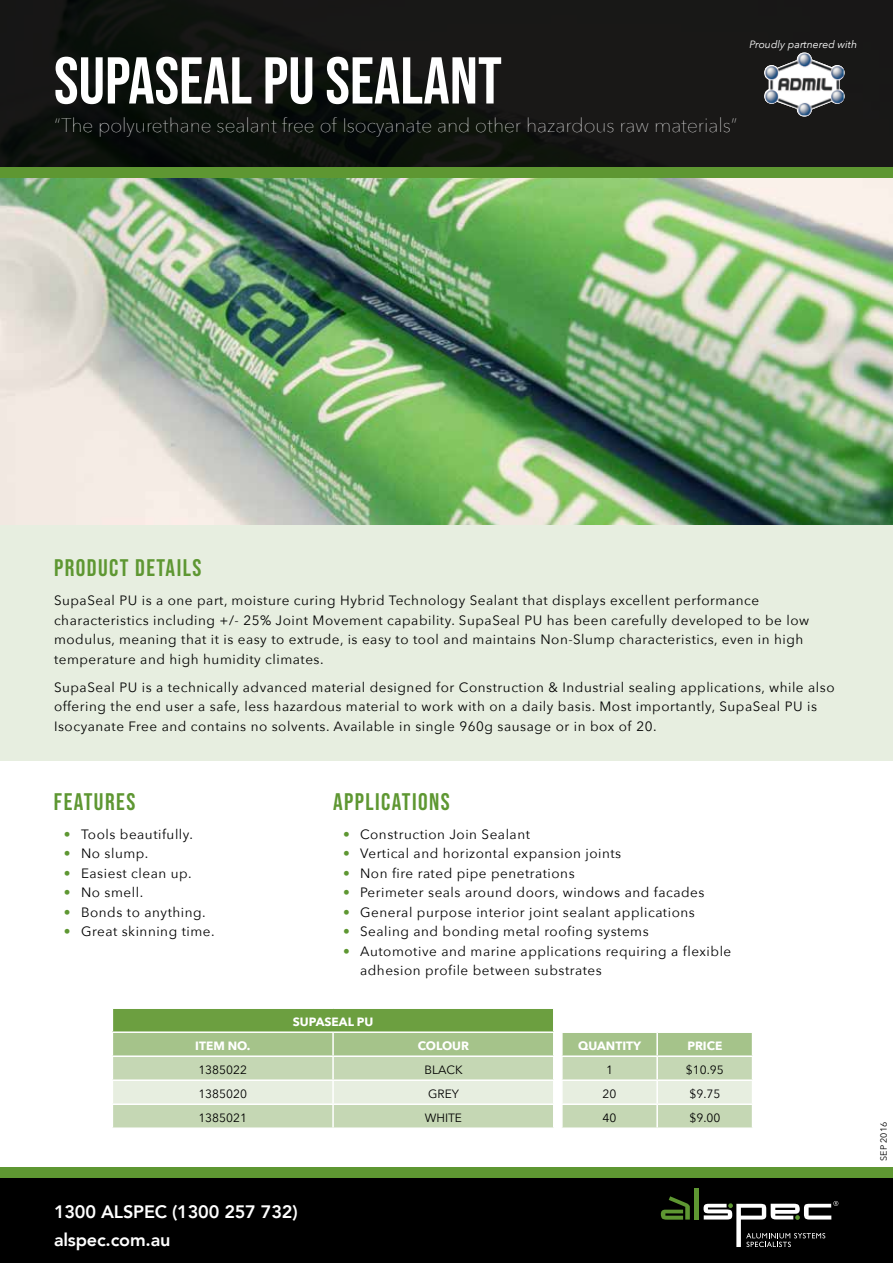
<style>
.page{position:relative;width:893px;height:1263px;background:#fff}
.page>*{position:absolute;margin:0;border:0;box-sizing:border-box;transform-origin:0 0}
.t1{font:66px "Bebas Neue";color:#fff}
.t2{font:24px "Bebas Neue";letter-spacing:.06em;color:#5e9732}
.t3{font:200 19.5px "Avenir Next";color:#fff}
.t4{font:800 18px/28.3px "Avenir LT";letter-spacing:-.01em;color:#fff}
.t5{font:13.5px/19.5px "Avenir Next";letter-spacing:.04em;color:#000}
.t6{font:12px "Avenir Next";color:#000}
.t7{font:700 12px "Avenir Next";color:#fff}
.t8{font:italic 10.5px "Avenir Next";color:#fff}
.t9{font:9px "Avenir Next";color:#000}
.s1{color:#5e9732}
</style>
<div class="page">
<div style="left:0;top:525px;width:893px;height:236px;background:#e7eee0"></div>
<img style="left:0;top:178px;width:893px;height:347px">
<div style="left:0;top:0;width:893px;height:167px;background:linear-gradient(to right,#0c100d,#1b1919)"></div>
<svg style="left:764px;top:52px;width:81px;height:65px"></svg>
<img style="left:765px;top:54px;width:79px;height:61px">
<div style="left:0;top:167px;width:893px;height:11px;background:#5e9732"></div>
<svg style="left:112px;top:1009px;width:442px;height:118px;background:#bad1a6"></svg>
<svg style="left:562px;top:1032px;width:191px;height:96px;background:#c9daba"></svg>
<hr style="left:657px;top:1127px;width:96px;height:2px;background:#fff">
<div style="left:0;top:1167px;width:893px;height:12px;background:#5e9732"></div>
<div style="left:0;top:1179px;width:893px;height:84px;background:#000"></div>
<div style="left:694px;top:1188px;width:5px;height:31px;background:#5e9732"></div>
<svg style="left:661px;top:1196px;width:29px;height:24px"></svg>
<svg style="left:704px;top:1201px;width:134px;height:46px"></svg>
<h1 class="t1" style="left:54px;top:43px;width:449px">SUPASEAL PU SEALANT</h1>
<h3 class="t3" style="left:54px;top:109px;width:685px">“The polyurethane sealant free of Isocyanate and other hazardous raw materials”</h3>
<p class="t8" style="left:750px;top:36px;width:109px">Proudly partnered with</p>
<h2 class="t2" style="left:54px;top:554px;width:149px">PRODUCT DETAILS</h2>
<p class="t5" style="left:54px;top:590px;width:757px">SupaSeal PU is a one part, moisture curing Hybrid Technology Sealant that displays excellent performance characteristics including +/- 25% Joint Movement capability. SupaSeal PU has been carefully developed to be low modulus, meaning that it is easy to extrude, is easy to tool and maintains Non-Slump characteristics, even in high temperature and high humidity climates.</p>
<p class="t5" style="left:54px;top:677px;width:782px">SupaSeal PU is a technically advanced material designed for Construction &amp; Industrial sealing applications, while also offering the end user a safe, less hazardous material to work with on a daily basis. Most importantly, SupaSeal PU is<br>Isocyanate Free and contains no solvents. Available in single 960g sausage or in box of 20.</p>
<h2 class="t2" style="left:54px;top:788px;width:83px">FEATURES</h2>
<h2 class="t2" style="left:333px;top:788px;width:118px">APPLICATIONS</h2>
<p class="t5" style="left:64px;top:824px;width:131px"><span class="s1">•</span> Tools beautifully.</p>
<p class="t5" style="left:64px;top:843px;width:86px"><span class="s1">•</span> No slump.</p>
<p class="t5" style="left:64px;top:863px;width:129px"><span class="s1">•</span> Easiest clean up.</p>
<p class="t5" style="left:64px;top:882px;width:81px"><span class="s1">•</span> No smell.</p>
<p class="t5" style="left:64px;top:902px;width:143px"><span class="s1">•</span> Bonds to anything.</p>
<p class="t5" style="left:64px;top:921px;width:152px"><span class="s1">•</span> Great skinning time.</p>
<p class="t5" style="left:343px;top:824px;width:188px"><span class="s1">•</span> Construction Join Sealant</p>
<p class="t5" style="left:343px;top:843px;width:280px"><span class="s1">•</span> Vertical and horizontal expansion joints</p>
<p class="t5" style="left:343px;top:863px;width:233px"><span class="s1">•</span> Non fire rated pipe penetrations</p>
<p class="t5" style="left:343px;top:882px;width:363px"><span class="s1">•</span> Perimeter seals around doors, windows and facades</p>
<p class="t5" style="left:343px;top:902px;width:353px"><span class="s1">•</span> General purpose interior joint sealant applications</p>
<p class="t5" style="left:343px;top:921px;width:307px"><span class="s1">•</span> Sealing and bonding metal roofing systems</p>
<p class="t5" style="left:360px;top:941px;width:373px;text-indent:-17px"><span class="s1">•</span> Automotive and marine applications requiring a flexible adhesion profile between substrates</p>
<p class="t7" style="left:293px;top:1012px;width:82px">SUPASEAL PU</p>
<p class="t7" style="left:195px;top:1036px;width:57px">ITEM NO.</p>
<p class="t7" style="left:418px;top:1036px;width:53px">COLOUR</p>
<p class="t6" style="left:198px;top:1060px;width:50px">1385022</p>
<p class="t6" style="left:424px;top:1060px;width:40px">BLACK</p>
<p class="t6" style="left:198px;top:1084px;width:50px">1385020</p>
<p class="t6" style="left:428px;top:1084px;width:32px">GREY</p>
<p class="t6" style="left:198px;top:1108px;width:50px">1385021</p>
<p class="t6" style="left:425px;top:1108px;width:39px">WHITE</p>
<h3 class="t4" style="left:54px;top:1197px;width:245px">1300 ALSPEC (1300 257 732) alspec.com.au</h3>
<p class="t7" style="left:578px;top:1036px;width:64px">QUANTITY</p>
<p class="t7" style="left:687px;top:1036px;width:37px">PRICE</p>
<p class="t6" style="left:606px;top:1060px;width:8px">1</p>
<p class="t6" style="left:686px;top:1060px;width:39px">$10.95</p>
<p class="t6" style="left:603px;top:1084px;width:15px">20</p>
<p class="t6" style="left:689px;top:1084px;width:32px">$9.75</p>
<p class="t6" style="left:603px;top:1108px;width:15px">40</p>
<p class="t6" style="left:689px;top:1108px;width:32px">$9.00</p>
<p class="t9" style="left:876px;top:1161px;width:40px;rotate:-90deg">SEP 2016</p>
</div>
